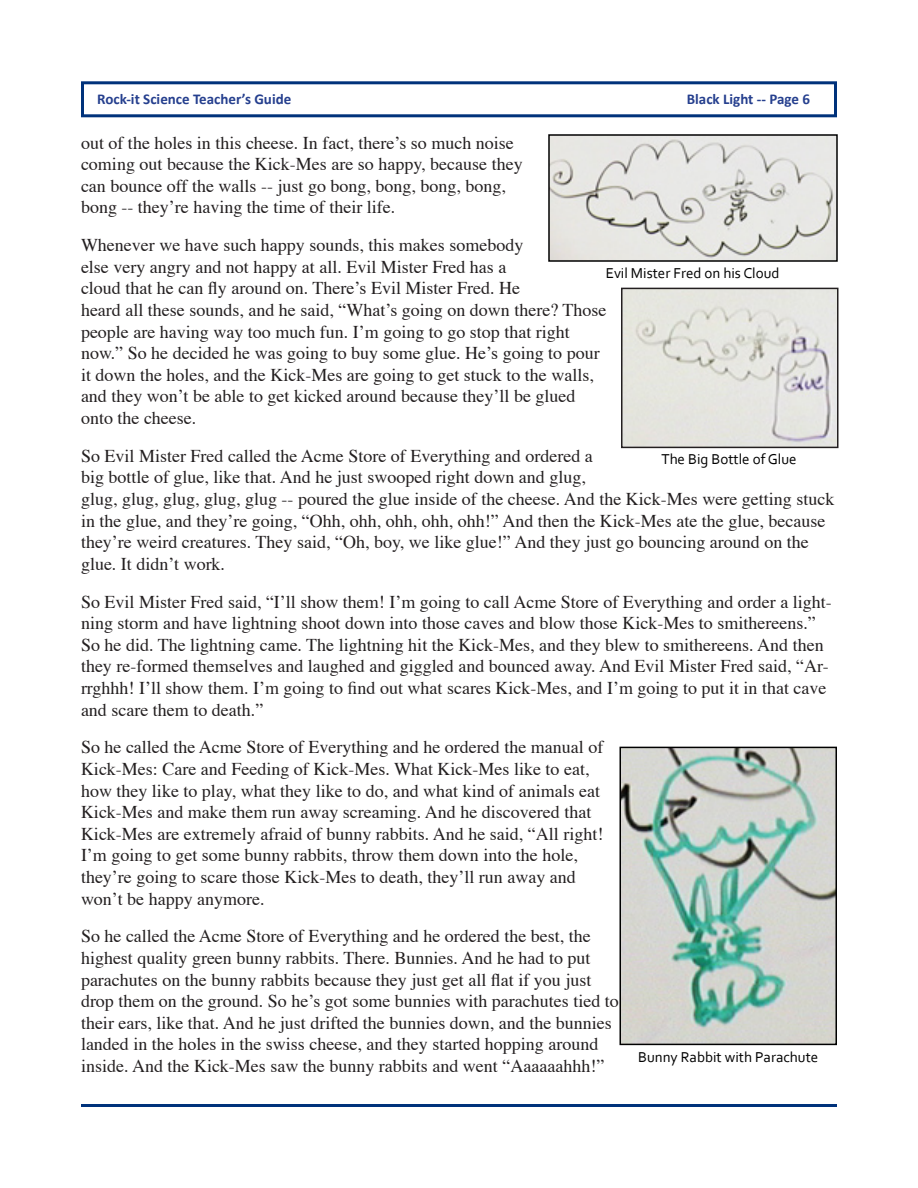
<style>
.page{position:relative;width:918px;height:1188px;background:#fff}
.page>*{position:absolute;margin:0;border:0;box-sizing:border-box;transform-origin:0 0}
.t1{font:18px/21.6px "Times";color:#231f20}
.t2{font:15px "Corbel";color:#000}
.t3{font:700 15px "Calibri";color:#253f8e}
</style>
<div class="page">
<div style="left:81px;top:81px;width:756px;height:36px;border:3px solid #00327b"></div>
<hr style="left:81px;top:1104px;width:756px;height:3px;background:#00327b">
<img style="left:551px;top:137px;width:284px;height:122px">
<div style="left:548px;top:134px;width:290px;height:128px;border:2px solid #000"></div>
<img style="left:624px;top:291px;width:211px;height:154px">
<div style="left:621px;top:288px;width:217px;height:160px;border:2px solid #231f20"></div>
<img style="left:623px;top:750px;width:211px;height:292px">
<div style="left:620px;top:747px;width:217px;height:298px;border:2px solid #000"></div>
<p class="t3" style="left:97px;top:89px;width:196px">Rock-it Science Teacher’s Guide</p>
<p class="t3" style="left:687px;top:89px;width:125px">Black Light -- Page 6</p>
<p class="t1" style="left:81px;top:130px;width:443px">out of the holes in this cheese. In fact, there’s so much noise coming out because the Kick-Mes are so happy, because they can bounce off the walls -- just go bong, bong, bong, bong, bong -- they’re having the time of their life.</p>
<p class="t1" style="left:81px;top:233px;width:527px">Whenever we have such happy sounds, this makes somebody<br>else very angry and not happy at all. Evil Mister Fred has a<br>cloud that he can fly around on. There’s Evil Mister Fred. He<br>heard all these sounds, and he said, “What’s going on down there? Those people are having way too much fun. I’m going to go stop that right now.” So he decided he was going to buy some glue. He’s going to pour it down the holes, and the Kick-Mes are going to get stuck to the walls, and they won’t be able to get kicked around because they’ll be glued onto the cheese.</p>
<p class="t1" style="left:81px;top:443px;width:755px">So Evil Mister Fred called the Acme Store of Everything and ordered a<br>big bottle of glue, like that. And he just swooped right down and glug,<br>glug, glug, glug, glug, glug -- poured the glue inside of the cheese. And the Kick-Mes were getting stuck in the glue, and they’re going, “Ohh, ohh, ohh, ohh, ohh!” And then the Kick-Mes ate the glue, because they’re weird creatures. They said, “Oh, boy, we like glue!” And they just go bouncing around on the glue. It didn’t work.</p>
<p class="t1" style="left:81px;top:589px;width:752px">So Evil Mister Fred said, “I’ll show them! I’m going to call Acme Store of Everything and order a light&shy;ning storm and have lightning shoot down into those caves and blow those Kick-Mes to smithereens.” So he did. The lightning came. The lightning hit the Kick-Mes, and they blew to smithereens. And then they re-formed themselves and laughed and giggled and bounced away. And Evil Mister Fred said, “Ar&shy;rrghhh! I’ll show them. I’m going to find out what scares Kick-Mes, and I’m going to put it in that cave and scare them to death.”</p>
<p class="t1" style="left:81px;top:735px;width:524px">So he called the Acme Store of Everything and he ordered the manual of Kick-Mes: Care and Feeding of Kick-Mes. What Kick-Mes like to eat, how they like to play, what they like to do, and what kind of animals eat Kick-Mes and make them run away screaming. And he discovered that Kick-Mes are extremely afraid of bunny rabbits. And he said, “All right!<br>I’m going to get some bunny rabbits, throw them down into the hole, they’re going to scare those Kick-Mes to death, they’ll run away and won’t be happy anymore.</p>
<p class="t1" style="left:81px;top:924px;width:539px">So he called the Acme Store of Everything and he ordered the best, the highest quality green bunny rabbits. There. Bunnies. And he had to put parachutes on the bunny rabbits because they just get all flat if you just drop them on the ground. So he’s got some bunnies with parachutes tied to their ears, like that. And he just drifted the bunnies down, and the bunnies landed in the holes in the swiss cheese, and they started hopping around inside. And the Kick-Mes saw the bunny rabbits and went “Aaaaaahhh!”</p>
<p class="t2" style="left:606px;top:264px;width:175px">Evil Mister Fred on his Cloud</p>
<p class="t2" style="left:661px;top:450px;width:137px">The Big Bottle of Glue</p>
<p class="t2" style="left:638px;top:1048px;width:182px">Bunny Rabbit with Parachute</p>
</div>
